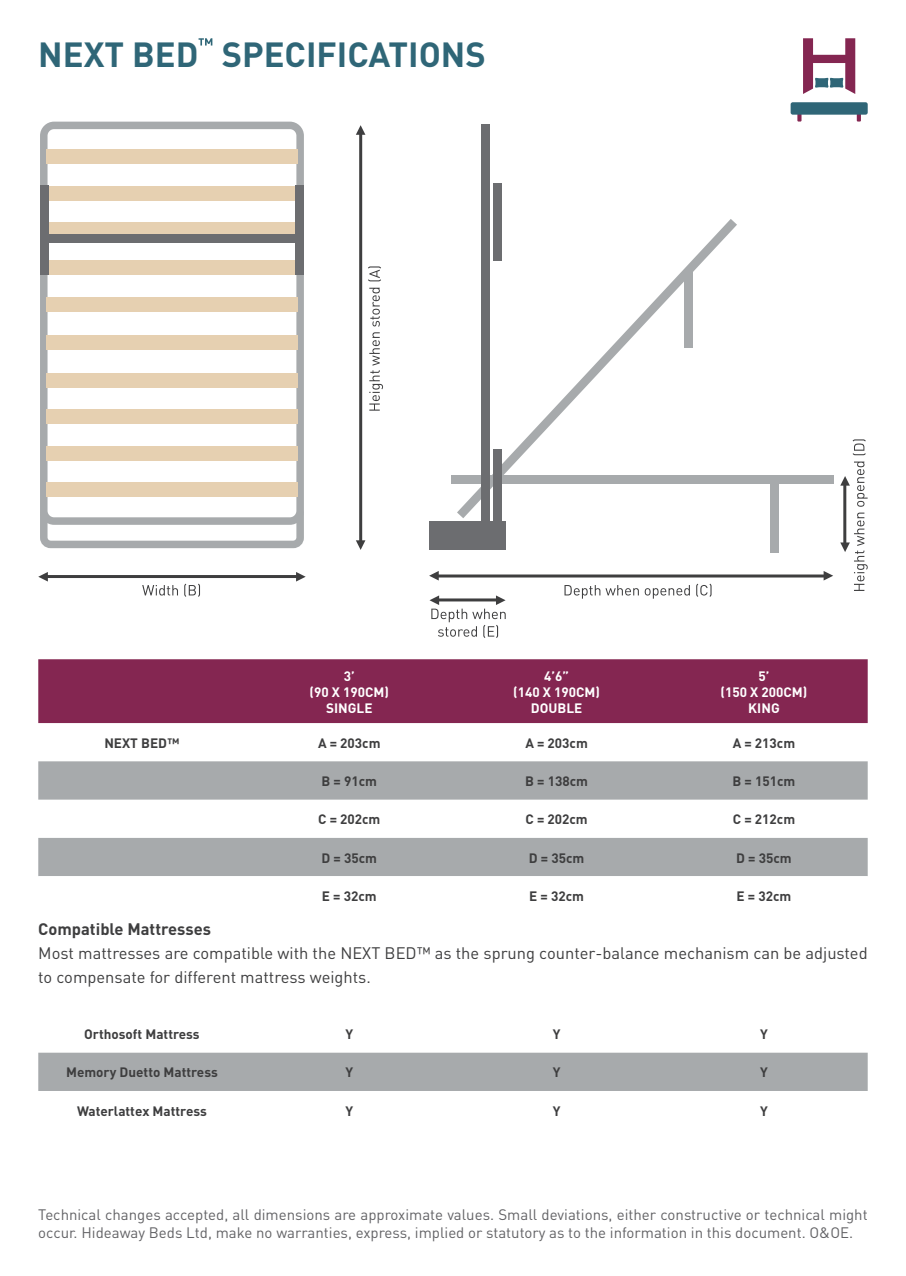
<style>
.page{position:relative;width:906px;height:1276px;background:#fff}
.page>*{position:absolute;margin:0;border:0;box-sizing:border-box;transform-origin:0 0}
.t1{font:700 34.5px "DIN";color:#2f6677}
.t2{font:16.5px/24px "DIN";color:#3e3e3f}
.t3{font:700 16.5px "DIN";color:#3e3e3f}
.t4{font:15px/18px "DIN";color:#636366}
.t5{font:700 13.5px "DIN";color:#3e3e3f}
.t6{font:700 13.5px "DIN";color:#fff}
</style>
<div class="page">
<div style="left:451px;top:475px;width:382px;height:9px;background:#a7aaac"></div>
<svg style="left:457px;top:219px;width:280px;height:299px"></svg>
<div style="left:684px;top:270px;width:8px;height:77px;background:#a7aaac"></div>
<div style="left:770px;top:475px;width:8px;height:77px;background:#a7aaac"></div>
<div style="left:40px;top:504px;width:264px;height:44px;border:8px solid #a7aaac;border-radius:7px"></div>
<div style="left:44px;top:125px;width:256px;height:396px;background:#fff;border-radius:10px"></div>
<div style="left:40px;top:122px;width:264px;height:403px;border:8px solid #a7aaac;border-radius:10px"></div>
<div style="left:481px;top:125px;width:9px;height:401px;background:#6c6d70"></div>
<div style="left:493px;top:449px;width:9px;height:77px;background:#6c6d70"></div>
<div style="left:493px;top:183px;width:9px;height:77px;background:#6c6d70"></div>
<div style="left:46px;top:150px;width:252px;height:14px;background:#e6d0b1"></div>
<div style="left:46px;top:186px;width:252px;height:15px;background:#e6d0b1"></div>
<div style="left:46px;top:222px;width:252px;height:15px;background:#e6d0b1"></div>
<div style="left:46px;top:260px;width:252px;height:14px;background:#e6d0b1"></div>
<div style="left:46px;top:298px;width:252px;height:14px;background:#e6d0b1"></div>
<div style="left:46px;top:336px;width:252px;height:14px;background:#e6d0b1"></div>
<div style="left:46px;top:373px;width:252px;height:14px;background:#e6d0b1"></div>
<div style="left:46px;top:409px;width:252px;height:14px;background:#e6d0b1"></div>
<div style="left:46px;top:447px;width:252px;height:14px;background:#e6d0b1"></div>
<div style="left:46px;top:482px;width:252px;height:15px;background:#e6d0b1"></div>
<hr style="left:46px;top:575px;width:252px;height:3px;background:#3e3e3f">
<svg style="left:296px;top:572px;width:10px;height:9px"></svg>
<svg style="left:38px;top:572px;width:10px;height:9px"></svg>
<svg style="left:142px;top:585px;width:36px;height:10px"></svg>
<svg style="left:184px;top:583px;width:16px;height:14px"></svg>
<hr style="left:359px;top:133px;width:3px;height:411px;background:#3e3e3f">
<svg style="left:356px;top:125px;width:9px;height:10px"></svg>
<svg style="left:356px;top:540px;width:9px;height:10px"></svg>
<svg style="left:369px;top:288px;width:14px;height:123px"></svg>
<svg style="left:368px;top:266px;width:13px;height:15px"></svg>
<svg style="left:852px;top:439px;width:13px;height:16px"></svg>
<div style="left:429px;top:522px;width:76px;height:28px;background:#6c6d70"></div>
<svg style="left:564px;top:585px;width:126px;height:13px"></svg>
<svg style="left:696px;top:583px;width:15px;height:14px"></svg>
<hr style="left:434px;top:574px;width:393px;height:3px;background:#3e3e3f">
<svg style="left:429px;top:571px;width:10px;height:9px"></svg>
<svg style="left:823px;top:571px;width:10px;height:9px"></svg>
<svg style="left:429px;top:595px;width:77px;height:43px"></svg>
<svg style="left:840px;top:461px;width:27px;height:130px"></svg>
<div style="left:40px;top:185px;width:9px;height:89px;background:#6c6d70"></div>
<div style="left:295px;top:185px;width:9px;height:89px;background:#6c6d70"></div>
<div style="left:47px;top:234px;width:250px;height:8px;background:#6c6d70"></div>
<div style="left:856px;top:113px;width:5px;height:9px;background:#842651"></div>
<svg style="left:797px;top:115px;width:4px;height:7px"></svg>
<div style="left:790px;top:102px;width:77px;height:13px;background:#2f6677;border-radius:2px"></div>
<svg style="left:803px;top:38px;width:52px;height:56px"></svg>
<svg style="left:198px;top:38px;width:14px;height:8px"></svg>
<div style="left:38px;top:659px;width:829px;height:64px;background:#842651"></div>
<svg style="left:38px;top:761px;width:829px;height:115px;fill:#a7aaac"></svg>
<div style="left:38px;top:1052px;width:829px;height:39px;background:#a7aaac"></div>
<p class="t1" style="left:38px;top:32px;width:162px">NEXT BED</p>
<p class="t1" style="left:222px;top:32px;width:266px">SPECIFICATIONS</p>
<p class="t6" style="left:344px;top:667px;width:13px">3’</p>
<p class="t6" style="left:309px;top:683px;width:81px">(90 X 190CM)</p>
<p class="t6" style="left:326px;top:699px;width:48px">SINGLE</p>
<p class="t6" style="left:544px;top:667px;width:26px">4’6”</p>
<p class="t6" style="left:513px;top:683px;width:88px">(140 X 190CM)</p>
<p class="t6" style="left:531px;top:699px;width:53px">DOUBLE</p>
<p class="t6" style="left:758px;top:667px;width:13px">5’</p>
<p class="t6" style="left:720px;top:683px;width:88px">(150 X 200CM)</p>
<p class="t6" style="left:748px;top:699px;width:33px">KING</p>
<p class="t5" style="left:104px;top:734px;width:77px">NEXT BED™</p>
<p class="t5" style="left:318px;top:734px;width:64px">A = 203cm</p>
<p class="t5" style="left:525px;top:734px;width:64px">A = 203cm</p>
<p class="t5" style="left:733px;top:734px;width:64px">A = 213cm</p>
<p class="t5" style="left:321px;top:772px;width:57px">B = 91cm</p>
<p class="t5" style="left:525px;top:772px;width:64px">B = 138cm</p>
<p class="t5" style="left:732px;top:772px;width:64px">B = 151cm</p>
<p class="t5" style="left:318px;top:810px;width:64px">C = 202cm</p>
<p class="t5" style="left:525px;top:810px;width:64px">C = 202cm</p>
<p class="t5" style="left:733px;top:810px;width:64px">C = 212cm</p>
<p class="t5" style="left:321px;top:849px;width:57px">D = 35cm</p>
<p class="t5" style="left:529px;top:849px;width:57px">D = 35cm</p>
<p class="t5" style="left:736px;top:849px;width:57px">D = 35cm</p>
<p class="t5" style="left:322px;top:887px;width:56px">E = 32cm</p>
<p class="t5" style="left:529px;top:887px;width:56px">E = 32cm</p>
<p class="t5" style="left:736px;top:887px;width:56px">E = 32cm</p>
<p class="t3" style="left:38px;top:917px;width:174px">Compatible Mattresses</p>
<p class="t2" style="left:38px;top:940px;width:831px">Most mattresses are compatible with the NEXT BED™ as the sprung counter-balance mechanism can be adjusted to compensate for different mattress weights.</p>
<p class="t5" style="left:84px;top:1025px;width:117px">Orthosoft Mattress</p>
<p class="t5" style="left:345px;top:1025px;width:9px">Y</p>
<p class="t5" style="left:553px;top:1025px;width:9px">Y</p>
<p class="t5" style="left:760px;top:1025px;width:9px">Y</p>
<p class="t5" style="left:66px;top:1063px;width:153px">Memory Duetto Mattress</p>
<p class="t5" style="left:345px;top:1063px;width:9px">Y</p>
<p class="t5" style="left:553px;top:1063px;width:9px">Y</p>
<p class="t5" style="left:760px;top:1063px;width:9px">Y</p>
<p class="t5" style="left:77px;top:1102px;width:131px">Waterlattex Mattress</p>
<p class="t5" style="left:345px;top:1102px;width:9px">Y</p>
<p class="t5" style="left:553px;top:1102px;width:9px">Y</p>
<p class="t5" style="left:760px;top:1102px;width:9px">Y</p>
<p class="t4" style="left:38px;top:1205px;width:831px">Technical changes accepted, all dimensions are approximate values. Small deviations, either constructive or technical might occur. Hideaway Beds Ltd, make no warranties, express, implied or statutory as to the information in this document. O&amp;OE.</p>
</div>
